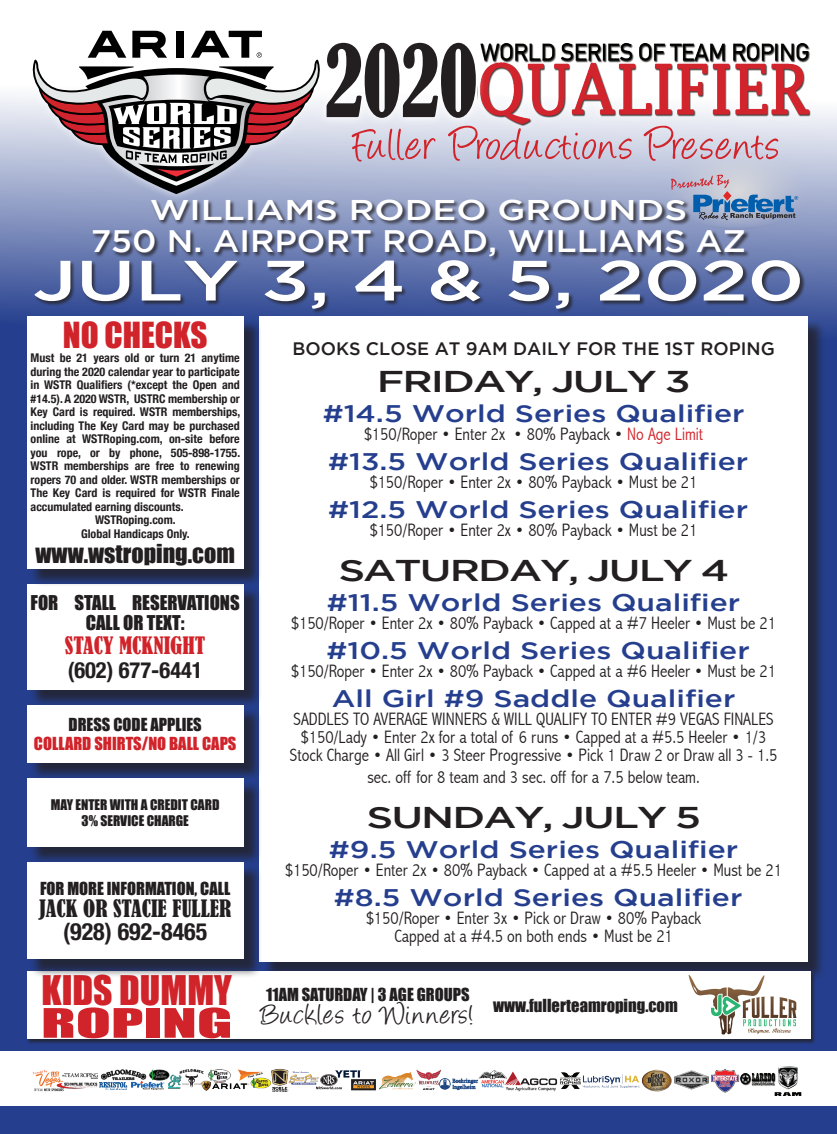
<style>
.page{position:relative;width:837px;height:1134px;background:#253f8e}
.page>*{position:absolute;margin:0;border:0;box-sizing:border-box;transform-origin:0 0}
.t1{font:condensed 93.75px "Bernard";color:#231f20;scale:.83 1}
.t2{font:500 56.7px "Gotham";letter-spacing:-.01em;color:#fff;scale:1.39 1}
.t3{font:51px "Angelina";letter-spacing:.03em;color:#d1232a}
.t4{font:37.5px/33px "Impact";color:#d1232a}
.t5{font:33px "Angelina";letter-spacing:.04em;color:#231f20}
.t6{font:33px "Impact";color:#d1232a}
.t7{font:500 31.05px "Gotham";color:#fff;scale:1.09 1}
.t8{font:500 30px "Gotham";letter-spacing:-.045em;color:#231f20;scale:1.4 1}
.t9{font:500 28.5px "Gotham";color:#fff;scale:1.25 1}
.t10{font:500 24px "Gotham";color:#253f8e;scale:1.25 1}
.t11{font:24px "Impact";color:#231f20}
.t12{font:700 condensed 24px "Helvetica Neue";color:#231f20}
.t13{font:condensed 22.5px "Bernard";color:#231f20}
.t14{font:condensed 22.5px "Bernard";color:#d1232a}
.t15{font:700 condensed 22.5px "Helvetica Neue";color:#231f20}
.t16{font:18.75px/19.5px "Impact";color:#231f20;text-align:center}
.t17{font:300 condensed 18px/18px "Abadi";color:#231f20;text-align:center}
.t18{font:500 18px "Gotham";color:#231f20}
.t19{font:16.5px "Impact";color:#231f20}
.t20{font:16.5px "Impact";color:#d1232a}
.t21{font:13.5px/16.2px "Impact";color:#231f20;text-align:center}
.t22{font:700 condensed 12px "Helvetica Neue";color:#231f20}
.s1{color:#d1232a}
</style>
<div class="page">
<svg style="left:0;top:0;width:837px;height:330px;background:#c2c9df"></svg>
<div style="left:262px;top:319px;width:565px;height:662px;background:#231f20;opacity:.75"></div>
<div style="left:260px;top:316px;width:548px;height:646px;background:#fff"></div>
<svg style="left:661px;top:153px;width:152px;height:76px;background:#b9c0d7"></svg>
<div style="left:660px;top:152px;width:154px;height:78px;border:2px solid #87523d;border-radius:50%"></div>
<div style="left:27px;top:972px;width:789px;height:73px;background:#231f20;opacity:.75"></div>
<div style="left:27px;top:972px;width:783px;height:67px;background:#fff"></div>
<svg style="left:688px;top:975px;width:109px;height:60px"></svg>
<div style="left:29px;top:587px;width:233px;height:122px;background:#231f20;opacity:.75"></div>
<div style="left:27px;top:584px;width:216px;height:106px;background:#fff"></div>
<div style="left:29px;top:708px;width:233px;height:74px;background:#231f20;opacity:.75"></div>
<div style="left:27px;top:705px;width:216px;height:58px;background:#fff"></div>
<div style="left:29px;top:781px;width:233px;height:84px;background:#231f20;opacity:.75"></div>
<div style="left:27px;top:778px;width:216px;height:69px;background:#fff"></div>
<div style="left:151px;top:199px;width:540px;height:27px;background:#231f20;opacity:.75"></div>
<div style="left:35px;top:260px;width:771px;height:54px;background:#231f20;opacity:.75"></div>
<div style="left:93px;top:230px;width:657px;height:32px;background:#231f20;opacity:.75"></div>
<div style="left:29px;top:865px;width:233px;height:113px;background:#231f20;opacity:.75"></div>
<div style="left:27px;top:862px;width:216px;height:97px;background:#fff"></div>
<div style="left:23px;top:21px;width:306px;height:182px;background:#fff;opacity:.75"></div>
<svg style="left:30px;top:31px;width:293px;height:163px;background:#a69fa6"></svg>
<div style="left:470px;top:34px;width:348px;height:100px;background:#fff;opacity:.75"></div>
<img style="left:478px;top:42px;width:333px;height:87px">
<div style="left:29px;top:319px;width:233px;height:269px;background:#231f20;opacity:.75"></div>
<div style="left:27px;top:316px;width:216px;height:253px;background:#fff"></div>
<div style="left:0;top:1052px;width:837px;height:54px;background:#fff"></div>
<div style="left:316px;top:32px;width:170px;height:96px;background:#fff"></div>
<img style="left:32px;top:1066px;width:770px;height:29px">
<svg style="left:671px;top:174px;width:127px;height:46px;background:#909fbc"></svg>
<h1 class="t1" style="left:325px;top:27px;width:185px">2020</h1>
<h3 class="t3" style="left:354px;top:124px;width:427px">Fuller Productions Presents</h3>
<h3 class="t9" style="left:150px;top:194px;width:431px">WILLIAMS RODEO GROUNDS</h3>
<h2 class="t2" style="left:33px;top:248px;width:557px">JULY 3, 4 &amp; 5, 2020</h2>
<h3 class="t7" style="left:91px;top:224px;width:603px">750 N. AIRPORT ROAD, WILLIAMS AZ</h3>
<h3 class="t6" style="left:63px;top:309px;width:146px">NO CHECKS</h3>
<p class="t22" style="left:31px;top:348px;width:211px">Must be 21 years old or turn 21 anytime</p>
<p class="t22" style="left:31px;top:362px;width:211px">during the 2020 calendar year to participate</p>
<p class="t22" style="left:31px;top:375px;width:211px">in WSTR Qualifiers (*except the Open and</p>
<p class="t22" style="left:31px;top:389px;width:211px">#14.5). A 2020 WSTR, USTRC membership or</p>
<p class="t22" style="left:31px;top:402px;width:211px">Key Card is required. WSTR memberships,</p>
<p class="t22" style="left:31px;top:416px;width:211px">including The Key Card may be purchased</p>
<p class="t22" style="left:31px;top:429px;width:211px">online at WSTRoping.com, on-site before</p>
<p class="t22" style="left:31px;top:443px;width:211px">you rope, or by phone, 505-898-1755.</p>
<p class="t22" style="left:31px;top:456px;width:211px">WSTR memberships are free to renewing</p>
<p class="t22" style="left:31px;top:470px;width:211px">ropers 70 and older. WSTR memberships or</p>
<p class="t22" style="left:31px;top:483px;width:211px">The Key Card is required for WSTR Finale</p>
<p class="t22" style="left:31px;top:497px;width:154px">accumulated earning discounts.</p>
<p class="t22" style="left:95px;top:510px;width:82px">WSTRoping.com.</p>
<p class="t22" style="left:81px;top:524px;width:110px">Global Handicaps Only.</p>
<h3 class="t11" style="left:36px;top:535px;width:201px">www.wstroping.com</h3>
<p class="t16" style="left:31px;top:593px;width:211px">FOR STALL RESERVATIONS<br>CALL OR TEXT:</p>
<p class="t14" style="left:65px;top:632px;width:142px">STACY MCKNIGHT</p>
<p class="t15" style="left:68px;top:651px;width:137px">(602) 677-6441</p>
<p class="t19" style="left:69px;top:711px;width:135px">DRESS CODE APPLIES</p>
<p class="t20" style="left:34px;top:731px;width:204px">COLLARD SHIRTS/NO BALL CAPS</p>
<p class="t21" style="left:51px;top:796px;width:170px">MAY ENTER WITH A CREDIT CARD<br>3% SERVICE CHARGE</p>
<p class="t19" style="left:40px;top:876px;width:192px">FOR MORE INFORMATION, CALL</p>
<p class="t13" style="left:39px;top:896px;width:194px">JACK OR STACIE FULLER</p>
<h3 class="t12" style="left:63px;top:911px;width:146px">(928) 692-8465</h3>
<h3 class="t4" style="left:41px;top:973px;width:193px">KIDS DUMMY<br>ROPING</h3>
<p class="t18" style="left:292px;top:338px;width:484px">BOOKS CLOSE AT 9AM DAILY FOR THE 1ST ROPING</p>
<h3 class="t8" style="left:377px;top:365px;width:226px">FRIDAY, JULY 3</h3>
<h3 class="t10" style="left:323px;top:400px;width:339px">#14.5 World Series Qualifier</h3>
<p class="t17" style="left:364px;top:425px;width:341px">$150/Roper • Enter 2x • 80% Payback • <span class="s1">No Age Limit</span></p>
<h3 class="t10" style="left:328px;top:448px;width:338px">#13.5 World Series Qualifier</h3>
<p class="t17" style="left:370px;top:473px;width:329px">$150/Roper • Enter 2x • 80% Payback • Must be 21</p>
<h3 class="t10" style="left:328px;top:496px;width:337px">#12.5 World Series Qualifier</h3>
<p class="t17" style="left:370px;top:521px;width:329px">$150/Roper • Enter 2x • 80% Payback • Must be 21</p>
<h3 class="t8" style="left:338px;top:554px;width:281px">SATURDAY, JULY 4</h3>
<h3 class="t10" style="left:327px;top:589px;width:332px">#11.5 World Series Qualifier</h3>
<p class="t17" style="left:291px;top:614px;width:486px">$150/Roper • Enter 2x • 80% Payback • Capped at a #7 Heeler • Must be 21</p>
<h3 class="t10" style="left:327px;top:637px;width:340px">#10.5 World Series Qualifier</h3>
<p class="t17" style="left:291px;top:662px;width:486px">$150/Roper • Enter 2x • 80% Payback • Capped at a #6 Heeler • Must be 21</p>
<h3 class="t10" style="left:332px;top:685px;width:324px">All Girl #9 Saddle Qualifier</h3>
<p class="t17" style="left:290px;top:710px;width:489px">SADDLES TO AVERAGE WINNERS &amp; WILL QUALIFY TO ENTER #9 VEGAS FINALES $150/Lady • Enter 2x for a total of 6 runs • Capped at a #5.5 Heeler • 1/3<br>Stock Charge • All Girl • 3 Steer Progressive • Pick 1 Draw 2 or Draw all 3 - 1.5</p>
<p class="t17" style="left:367px;top:768px;width:334px">sec. off for 8 team and 3 sec. off for a 7.5 below team.</p>
<h3 class="t8" style="left:366px;top:800px;width:241px">SUNDAY, JULY 5</h3>
<h3 class="t10" style="left:329px;top:836px;width:329px">#9.5 World Series Qualifier</h3>
<p class="t17" style="left:285px;top:861px;width:498px">$150/Roper • Enter 2x • 80% Payback • Capped at a #5.5 Heeler • Must be 21</p>
<h3 class="t10" style="left:334px;top:884px;width:328px">#8.5 World Series Qualifier</h3>
<p class="t17" style="left:366px;top:909px;width:337px">$150/Roper • Enter 3x • Pick or Draw • 80% Payback<br>Capped at a #4.5 on both ends • Must be 21</p>
<p class="t19" style="left:266px;top:982px;width:205px">11AM SATURDAY | 3 AGE GROUPS</p>
<h3 class="t5" style="left:261px;top:1001px;width:214px">Buckles to Winners!</h3>
<p class="t19" style="left:493px;top:993px;width:186px">www.fullerteamroping.com</p>
</div>
